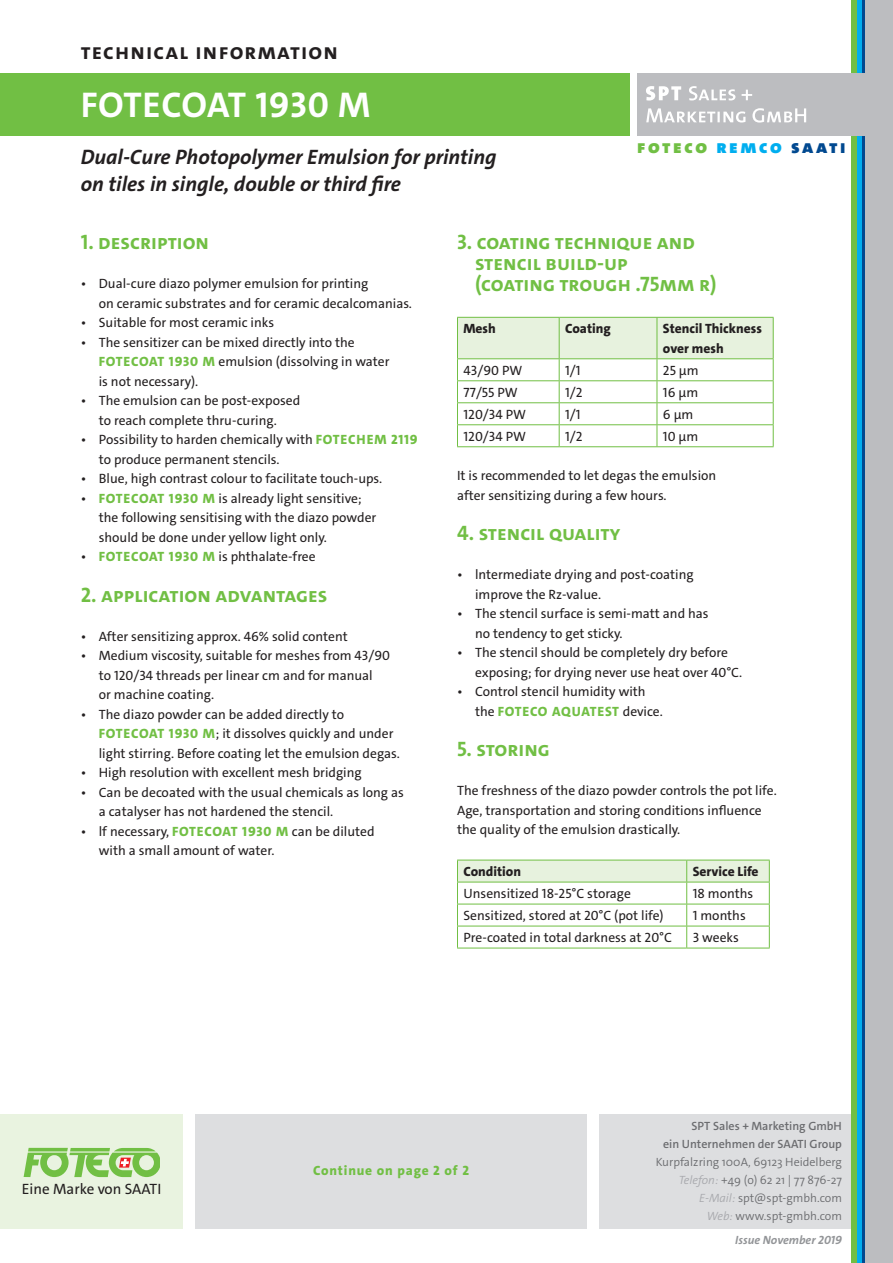
<style>
.page{position:relative;width:893px;height:1263px;background:#fff}
.page>*{position:absolute;margin:0;border:0;box-sizing:border-box;transform-origin:0 0}
.t1{font:700 36px "The Sans C4 s";letter-spacing:.01em;color:#fff}
.t2{font:700 22.5px "The Sans C4 s";letter-spacing:.05em;color:#231f20}
.t3{font:700 21px/21px "The Sans C4 s";color:#71bf44}
.t4{font:italic 700 21px/26.2px "The Sans C4 s";color:#231f20}
.t5{font:900 18.75px "The Sans C4 s";letter-spacing:.14em;color:#71bf44}
.t6{font:15px "The Sans C4 s";color:#231f20}
.t7{font:13.5px/19.5px "The Sans C4 s";color:#231f20}
.t8{font:800 13.5px/19.5px "The Sans C4 s";color:#231f20}
.t9{font:800 13.5px "The Sans C4 s";letter-spacing:.06em;color:#71bf44}
.t10{font:300 12px/18px "The Sans C4 s";color:#6c6d70;text-align:right}
.t11{font:600 12px/18px "The Sans C4 s";color:#6c6d70;text-align:right}
.t12{font:italic 700 12px "The Sans C4 s";color:#939598}
.s1{color:#00aeef}
.s2{color:#014990}
.s3{font-weight:800;color:#71bf44}
.s4{font-style:italic;color:#a8a9ad}
</style>
<div class="page">
<div style="left:195px;top:1114px;width:392px;height:115px;background:#dddee0"></div>
<div style="left:600px;top:1114px;width:259px;height:115px;background:#dddee0"></div>
<div style="left:0;top:73px;width:629px;height:63px;background:#71bf44"></div>
<div style="left:865px;top:0;width:28px;height:1263px;background:#bcbdc0"></div>
<svg style="left:861px;top:0;width:4px;height:1263px;background:#0062a7"></svg>
<div style="left:856px;top:0;width:5px;height:1263px;background:#00aeef"></div>
<div style="left:851px;top:0;width:5px;height:1263px;background:#71bf44"></div>
<div style="left:637px;top:73px;width:231px;height:63px;background:#bcbdc0"></div>
<svg style="left:646px;top:108px;width:160px;height:15px"></svg>
<svg style="left:646px;top:86px;width:106px;height:15px"></svg>
<div style="left:0;top:1114px;width:183px;height:115px;background:#e9f3e0"></div>
<svg style="left:24px;top:1148px;width:136px;height:29px"></svg>
<svg style="left:457px;top:317px;width:317px;height:129px"></svg>
<hr style="left:457px;top:446px;width:102px;height:1px;background:#71bf44">
<hr style="left:559px;top:446px;width:98px;height:1px;background:#71bf44">
<hr style="left:657px;top:446px;width:117px;height:1px;background:#71bf44">
<svg style="left:457px;top:860px;width:313px;height:88px"></svg>
<hr style="left:457px;top:948px;width:230px;height:1px;background:#71bf44">
<hr style="left:687px;top:948px;width:83px;height:1px;background:#71bf44">
<h2 class="t2" style="left:81px;top:37px;width:259px">technical information</h2>
<h1 class="t1" style="left:81px;top:82px;width:291px">FOTECOAT 1930 M</h1>
<h3 class="t5" style="left:637px;top:135px;width:210px">foteco <span class="s1">remco</span> <span class="s2">saati</span></h3>
<h3 class="t4" style="left:81px;top:144px;width:417px">Dual-Cure Photopolymer Emulsion for printing on tiles in single, double or third fire</h3>
<h3 class="t3" style="left:81px;top:232px;width:130px">1. description</h3>
<p class="t7" style="left:99px;top:274px;width:315px;text-indent:-18px">• Dual-cure diazo polymer emulsion for printing<br>on ceramic substrates and for ceramic decalcomanias.</p>
<p class="t7" style="left:81px;top:313px;width:195px">• Suitable for most ceramic inks</p>
<p class="t7" style="left:99px;top:333px;width:292px;text-indent:-18px">• The sensitizer can be mixed directly into the<br><span class="s3">FOTECOAT 1930 M</span> emulsion (dissolving in water is not necessary).</p>
<p class="t7" style="left:81px;top:391px;width:221px;text-align:center">• The emulsion can be post-exposed to reach complete thru-curing.</p>
<p class="t7" style="left:99px;top:430px;width:320px;text-indent:-18px">• Possibility to harden chemically with <span class="s3">FOTECHEM 2119 </span>to produce permanent stencils.</p>
<p class="t7" style="left:81px;top:469px;width:303px">• Blue, high contrast colour to facilitate touch-ups.</p>
<p class="t7" style="left:99px;top:489px;width:279px;text-indent:-18px">• <span class="s3">FOTECOAT 1930 M</span> is already light sensitive; the following sensitising with the diazo powder should be done under yellow light only.</p>
<p class="t7" style="left:81px;top:547px;width:236px">• <span class="s3">FOTECOAT 1930 M</span> is phthalate-free</p>
<h3 class="t3" style="left:81px;top:584px;width:248px">2. application advantages</h3>
<p class="t7" style="left:81px;top:627px;width:268px">• After sensitizing approx. 46% solid content</p>
<p class="t7" style="left:99px;top:646px;width:293px;text-indent:-18px">• Medium viscosity, suitable for meshes from 43/90 to 120/34 threads per linear cm and for manual<br>or machine coating.</p>
<p class="t7" style="left:99px;top:705px;width:303px;text-indent:-18px">• The diazo powder can be added directly to<br><span class="s3">FOTECOAT 1930 M</span>; it dissolves quickly and under light stirring. Before coating let the emulsion degas.</p>
<p class="t7" style="left:81px;top:763px;width:282px">• High resolution with excellent mesh bridging</p>
<p class="t7" style="left:99px;top:783px;width:307px;text-indent:-18px">• Can be decoated with the usual chemicals as long as a catalyser has not hardened the stencil.</p>
<p class="t7" style="left:99px;top:822px;width:277px;text-indent:-18px">• lf necessary, <span class="s3">FOTECOAT 1930 M</span> can be diluted with a small amount of water.</p>
<h3 class="t3" style="left:475px;top:232px;width:243px;text-indent:-18px">3. coating technique and stencil build-up<br>(coating trough .75mm r)</h3>
<p class="t8" style="left:463px;top:319px;width:34px">Mesh</p>
<p class="t8" style="left:565px;top:319px;width:47px">Coating</p>
<p class="t8" style="left:663px;top:319px;width:100px">Stencil Thickness over mesh</p>
<p class="t7" style="left:463px;top:361px;width:60px">43/90 PW</p>
<p class="t7" style="left:565px;top:361px;width:17px">1/1</p>
<p class="t7" style="left:663px;top:361px;width:37px">25 µm</p>
<p class="t7" style="left:463px;top:383px;width:56px">77/55 PW</p>
<p class="t7" style="left:565px;top:383px;width:19px">1/2</p>
<p class="t7" style="left:663px;top:383px;width:37px">16 µm</p>
<p class="t7" style="left:463px;top:405px;width:64px">120/34 PW</p>
<p class="t7" style="left:565px;top:405px;width:17px">1/1</p>
<p class="t7" style="left:663px;top:405px;width:32px">6 µm</p>
<p class="t7" style="left:463px;top:427px;width:64px">120/34 PW</p>
<p class="t7" style="left:565px;top:427px;width:19px">1/2</p>
<p class="t7" style="left:663px;top:427px;width:37px">10 µm</p>
<p class="t7" style="left:457px;top:466px;width:261px">It is recommended to let degas the emulsion after sensitizing during a few hours.</p>
<h3 class="t3" style="left:457px;top:523px;width:165px">4. stencil quality</h3>
<p class="t7" style="left:475px;top:565px;width:220px;text-indent:-18px">• lntermediate drying and post-coating improve the Rz-value.</p>
<p class="t7" style="left:475px;top:604px;width:235px;text-indent:-18px">• The stencil surface is semi-matt and has no tendency to get sticky.</p>
<p class="t7" style="left:475px;top:643px;width:268px;text-indent:-18px">• The stencil should be completely dry before exposing; for drying never use heat over 40°C.</p>
<p class="t7" style="left:475px;top:682px;width:189px;text-indent:-18px">• Control stencil humidity with the <span class="s3">FOTECO AQUATEST</span> device.</p>
<h3 class="t3" style="left:457px;top:739px;width:94px">5. storing</h3>
<p class="t7" style="left:457px;top:781px;width:321px">The freshness of the diazo powder controls the pot life.<br>Age, transportation and storing conditions influence the quality of the emulsion drastically.</p>
<p class="t8" style="left:463px;top:862px;width:59px">Condition</p>
<p class="t8" style="left:693px;top:862px;width:67px">Service Life</p>
<p class="t7" style="left:463px;top:884px;width:169px">Unsensitized 18-25°C storage</p>
<p class="t7" style="left:693px;top:884px;width:62px">18 months</p>
<p class="t7" style="left:463px;top:906px;width:202px">Sensitized, stored at 20°C (pot life)</p>
<p class="t7" style="left:693px;top:906px;width:55px">1 months</p>
<p class="t7" style="left:463px;top:928px;width:210px">Pre-coated in total darkness at 20°C</p>
<p class="t7" style="left:693px;top:928px;width:48px">3 weeks</p>
<p class="t6" style="left:22px;top:1179px;width:141px">Eine Marke von SAATI</p>
<p class="t9" style="left:313px;top:1162px;width:157px">Continue on page 2 of 2</p>
<p class="t11" style="left:663px;top:1117px;width:180px">SPT Sales + Marketing GmbH<br>ein Unternehmen der SAATI Group</p>
<p class="t10" style="left:656px;top:1153px;width:188px">Kurpfalzring 100A, 69123 Heidelberg<br><span class="s4">Telefon:</span> +49 (o) 62 21 | 77 876-27<br><span class="s4">E-Mail:</span> spt@spt-gmbh.com<br><span class="s4">Web:</span> www.spt-gmbh.com</p>
<p class="t12" style="left:735px;top:1232px;width:108px">Issue November 2019</p>
</div>
